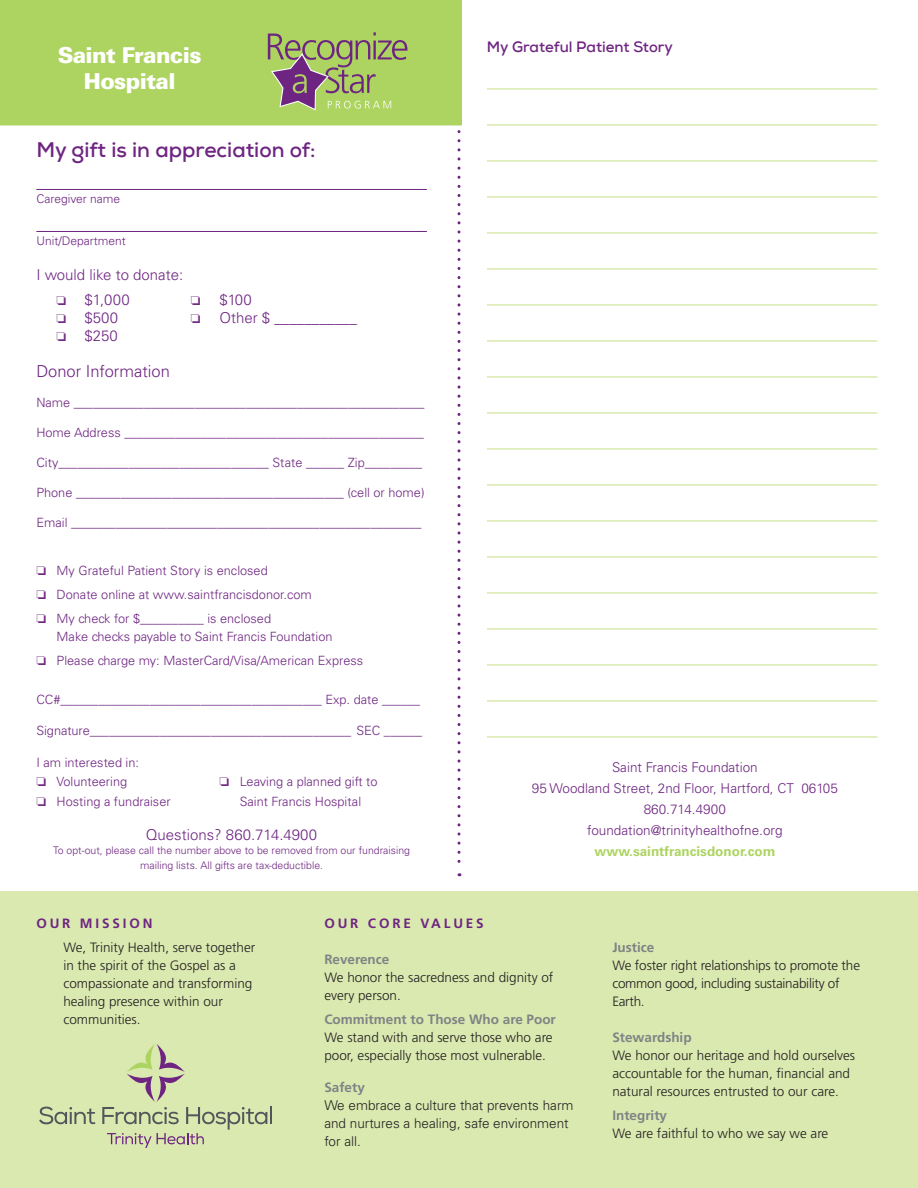
<style>
.page{position:relative;width:918px;height:1188px;background:#fff}
.page>*{position:absolute;margin:0;border:0;box-sizing:border-box;transform-origin:0 0}
.t1{font:900 21.9px/25.5px "Univers LT Std";letter-spacing:-.03em;color:#fff;text-align:center}
.t2{font:700 21px "Nexa";color:#6e2581}
.t3{font:300 16.5px "Univers LT Std";color:#6e2581}
.t4{font:300 15px "Univers LT Std";color:#6e2581}
.t5{font:700 15px "Nexa";color:#6e2581}
.t6{font:300 13.5px/18px "Frutiger";color:#231f20}
.t7{font:300 13.5px/21px "Univers LT Std";color:#6e2581;text-align:center}
.t8{font:300 13.5px/18px "Frutiger";letter-spacing:-.02em;color:#231f20}
.t9{font:300 13.5px/18px "Univers LT Std";color:#231f20}
.t10{font:700 13.5px "Frutiger";color:#808285}
.t11{font:700 13.5px "Univers LT Std";color:#add461}
.t12{font:700 13.5px "Frutiger";letter-spacing:.21em;color:#6e2581}
.t13{font:300 12.75px/18px "Univers LT Std";color:#6e2581}
.t14{font:300 12px "Univers LT Std";color:#6e2581}
.t15{font:300 10.5px/15px "Univers LT Std";color:#6e2581;text-align:center}
.s1{color:#722a81}
</style>
<div class="page">
<div style="left:0;top:891px;width:918px;height:297px;background:#dae9b0"></div>
<svg style="left:458px;top:125px;width:2px;height:751px"></svg>
<hr style="left:487px;top:88px;width:391px;height:2px;background:#dae9b0">
<hr style="left:487px;top:124px;width:391px;height:2px;background:#dae9b0">
<hr style="left:487px;top:160px;width:391px;height:2px;background:#dae9b0">
<hr style="left:487px;top:196px;width:391px;height:2px;background:#dae9b0">
<hr style="left:487px;top:232px;width:391px;height:2px;background:#dae9b0">
<hr style="left:487px;top:268px;width:391px;height:2px;background:#dae9b0">
<hr style="left:487px;top:304px;width:391px;height:2px;background:#dae9b0">
<hr style="left:487px;top:340px;width:391px;height:2px;background:#dae9b0">
<hr style="left:487px;top:376px;width:391px;height:2px;background:#dae9b0">
<hr style="left:487px;top:412px;width:391px;height:2px;background:#dae9b0">
<hr style="left:487px;top:448px;width:391px;height:2px;background:#dae9b0">
<hr style="left:487px;top:484px;width:391px;height:2px;background:#dae9b0">
<hr style="left:487px;top:520px;width:391px;height:2px;background:#dae9b0">
<hr style="left:487px;top:556px;width:391px;height:2px;background:#dae9b0">
<hr style="left:487px;top:592px;width:391px;height:2px;background:#dae9b0">
<hr style="left:487px;top:628px;width:391px;height:2px;background:#dae9b0">
<hr style="left:487px;top:664px;width:391px;height:2px;background:#dae9b0">
<hr style="left:487px;top:700px;width:391px;height:2px;background:#dae9b0">
<hr style="left:487px;top:736px;width:391px;height:2px;background:#dae9b0">
<hr style="left:36px;top:189px;width:391px;height:1px;background:#6e2581">
<hr style="left:36px;top:231px;width:391px;height:1px;background:#6e2581">
<div style="left:0;top:0;width:462px;height:125px;background:#add461"></div>
<svg style="left:268px;top:32px;width:139px;height:79px;background:#9faa6d"></svg>
<svg style="left:39px;top:1107px;width:56px;height:17px"></svg>
<svg style="left:102px;top:1044px;width:170px;height:104px"></svg>
<h1 class="t1" style="left:58px;top:43px;width:145px">Saint Francis<br>Hospital</h1>
<h2 class="t2" style="left:36px;top:136px;width:281px">My gift is in appreciation of:</h2>
<p class="t14" style="left:36px;top:192px;width:85px">Caregiver name</p>
<p class="t14" style="left:36px;top:234px;width:91px">Unit/Department</p>
<p class="t4" style="left:36px;top:266px;width:148px">I would like to donate:</p>
<p class="t4" style="left:57px;top:290px;width:75px"><span class="s1">□</span> $1,000</p>
<p class="t4" style="left:191px;top:290px;width:63px"><span class="s1">□</span> $100</p>
<p class="t4" style="left:57px;top:308px;width:63px"><span class="s1">□</span> $500</p>
<p class="t4" style="left:191px;top:308px;width:168px"><span class="s1">□</span> Other $ ___________</p>
<p class="t4" style="left:57px;top:326px;width:63px"><span class="s1">□</span> $250</p>
<p class="t3" style="left:36px;top:361px;width:135px">Donor Information</p>
<p class="t13" style="left:36px;top:393px;width:390px">Name _______________________________________________________</p>
<p class="t13" style="left:36px;top:423px;width:389px">Home Address _______________________________________________</p>
<p class="t13" style="left:36px;top:453px;width:387px">City_________________________________ State ______ Zip_________</p>
<p class="t13" style="left:36px;top:483px;width:390px">Phone __________________________________________ (cell or home)</p>
<p class="t13" style="left:36px;top:513px;width:387px">Email _______________________________________________________</p>
<p class="t13" style="left:36px;top:561px;width:233px"><span class="s1">□</span> My Grateful Patient Story is enclosed</p>
<p class="t13" style="left:36px;top:585px;width:277px"><span class="s1">□</span> Donate online at www.saintfrancisdonor.com</p>
<p class="t13" style="left:57px;top:609px;width:277px;text-indent:-20px"><span class="s1">□</span> My check for $__________ is enclosed<br>Make checks payable to Saint Francis Foundation</p>
<p class="t13" style="left:36px;top:651px;width:328px"><span class="s1">□</span> Please charge my: MasterCard/Visa/American Express</p>
<p class="t13" style="left:36px;top:690px;width:385px">CC#_________________________________________ Exp. date ______</p>
<p class="t13" style="left:36px;top:722px;width:387px">Signature_________________________________________ SEC ______</p>
<p class="t13" style="left:36px;top:753px;width:104px">I am interested in:</p>
<p class="t13" style="left:36px;top:773px;width:92px"><span class="s1">□</span> Volunteering</p>
<p class="t13" style="left:36px;top:792px;width:136px"><span class="s1">□</span> Hosting a fundraiser</p>
<p class="t4" style="left:146px;top:826px;width:173px">Questions? 860.714.4900</p>
<p class="t15" style="left:53px;top:843px;width:358px">To opt-out, please call the number above to be removed from our fundraising mailing lists. All gifts are tax-deductible.</p>
<p class="t13" style="left:220px;top:772px;width:159px;line-height:19.5px;text-align:center"><span class="s1">□</span> Leaving a planned gift to<br>Saint Francis Hospital</p>
<p class="t5" style="left:487px;top:37px;width:187px">My Grateful Patient Story</p>
<p class="t7" style="left:532px;top:757px;width:308px">Saint Francis Foundation<br>95 Woodland Street, 2nd Floor, Hartford, CT 06105<br>860.714.4900<br>foundation@trinityhealthofne.org</p>
<p class="t11" style="left:594px;top:843px;width:183px">www.saintfrancisdonor.com</p>
<p class="t12" style="left:36px;top:915px;width:118px">OUR MISSION</p>
<p class="t6" style="left:63px;top:939px;width:194px">We, Trinity Health, serve together in the spirit of the Gospel as a compassionate and transforming healing presence within our communities.</p>
<p class="t12" style="left:324px;top:915px;width:161px">OUR CORE VALUES</p>
<p class="t10" style="left:324px;top:951px;width:67px">Reverence</p>
<p class="t6" style="left:324px;top:968px;width:231px">We honor the sacredness and dignity of every person.</p>
<p class="t10" style="left:324px;top:1012px;width:233px">Commitment to Those Who are Poor</p>
<p class="t6" style="left:324px;top:1029px;width:230px">We stand with and serve those who are poor, especially those most vulnerable.</p>
<p class="t10" style="left:324px;top:1079px;width:42px">Safety</p>
<p class="t9" style="left:324px;top:1096px;width:251px">We embrace a culture that prevents harm and nurtures a healing, safe environment for all.</p>
<p class="t10" style="left:612px;top:940px;width:43px">Justice</p>
<p class="t8" style="left:612px;top:957px;width:249px">We foster right relationships to promote the common good, including sustainability of<br>Earth.</p>
<p class="t10" style="left:612px;top:1029px;width:81px">Stewardship</p>
<p class="t6" style="left:612px;top:1046px;width:244px">We honor our heritage and hold ourselves accountable for the human, financial and natural resources entrusted to our care.</p>
<p class="t10" style="left:612px;top:1108px;width:56px">Integrity</p>
<p class="t6" style="left:612px;top:1125px;width:218px">We are faithful to who we say we are</p>
</div>
